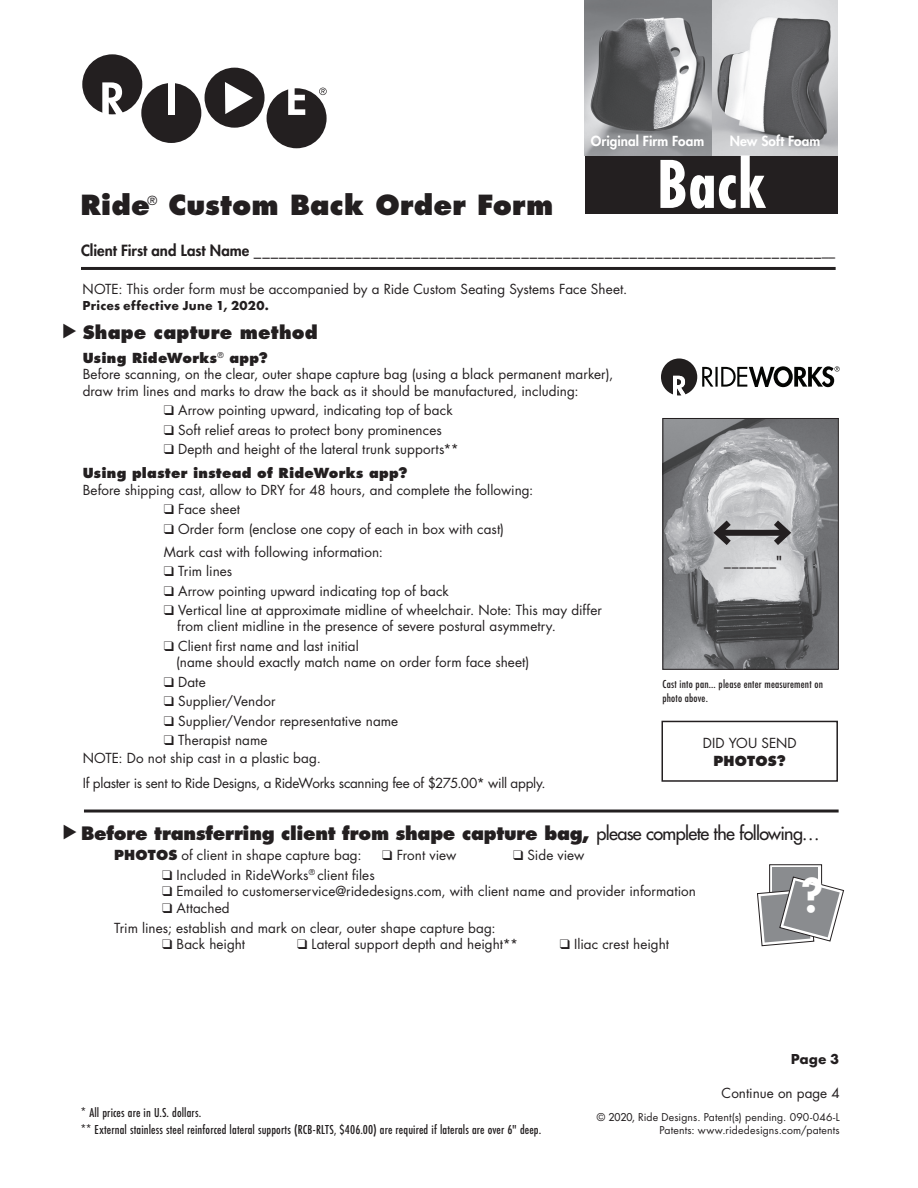
<style>
.page{position:relative;width:918px;height:1188px;background:#fff}
.page>*{position:absolute;margin:0;border:0;box-sizing:border-box;transform-origin:0 0}
.t1{font:700 72px "Futura PT Cond";color:#fff}
.t2{font:800 45px "Futura";color:#fff}
.t3{font:800 27px "Futura";letter-spacing:.01em;color:#231f20}
.t4{font:800 18px "Futura";letter-spacing:-.01em;color:#231f20}
.t5{font:800 18px "Futura";letter-spacing:.01em;color:#231f20}
.t6{font:15px "Futura";color:#231f20}
.t7{font:700 15px "Futura PT";color:#231f20}
.t8{font:13.5px/19.5px "Futura";letter-spacing:.005em;color:#231f20}
.t9{font:500 13.5px/16.2px "Futura PT Cond";letter-spacing:.01em;color:#231f20}
.t10{font:13.5px/24.9px "Futura";letter-spacing:-.015em;color:#231f20}
.t11{font:800 13.5px "Futura";letter-spacing:.02em;color:#231f20}
.t12{font:800 13.5px "Futura";color:#fff}
.t13{font:700 13.5px "Futura PT";letter-spacing:.02em;color:#231f20}
.t14{font:500 12px/14.4px "Futura PT Cond";letter-spacing:.015em;color:#231f20}
.t15{font:10.5px/12.6px "Futura";letter-spacing:.015em;color:#231f20;text-align:right}
.s1{font-weight:800}
.s2{font-size:13.5px}
.s3{font-weight:400}
.s4{font-style:inherit}
</style>
<div class="page">
<div style="left:141px;top:83px;width:60px;height:60px;background:#231f20;border-radius:50%"></div>
<div style="left:168px;top:82px;width:6px;height:33px;background:#fff"></div>
<div style="left:205px;top:68px;width:60px;height:60px;background:#231f20;border-radius:50%"></div>
<div style="left:267px;top:88px;width:60px;height:60px;background:#231f20;border-radius:50%"></div>
<svg style="left:288px;top:88px;width:17px;height:27px"></svg>
<div style="left:82px;top:54px;width:60px;height:60px;background:#231f20;border-radius:50%"></div>
<svg style="left:102px;top:82px;width:23px;height:33px"></svg>
<svg style="left:225px;top:82px;width:28px;height:32px"></svg>
<svg style="left:319px;top:88px;width:8px;height:7px"></svg>
<hr style="left:81px;top:267px;width:755px;height:3px;background:#231f20">
<div style="left:585px;top:156px;width:253px;height:58px;background:#231f20"></div>
<img style="left:585px;top:0;width:253px;height:155px">
<hr style="left:84px;top:810px;width:755px;height:3px;background:#231f20">
<div style="left:769px;top:865px;width:53px;height:52px;border:1px solid #231f20"></div>
<div style="left:773px;top:868px;width:45px;height:46px;background:#8a8c8f"></div>
<svg style="left:757px;top:877px;width:87px;height:69px"></svg>
<img style="left:664px;top:420px;width:173px;height:248px">
<div style="left:662px;top:418px;width:177px;height:252px;border:1px solid #231f20"></div>
<div style="left:718px;top:530px;width:69px;height:6px;background:#231f20"></div>
<svg style="left:709px;top:514px;width:28px;height:37px"></svg>
<svg style="left:767px;top:514px;width:29px;height:37px"></svg>
<svg style="left:661px;top:358px;width:179px;height:37px"></svg>
<div style="left:662px;top:721px;width:176px;height:61px;border:2px solid #231f20"></div>
<p class="t12" style="left:591px;top:132px;width:115px">Original Firm Foam</p>
<p class="t12" style="left:730px;top:132px;width:92px">New Soft Foam</p>
<h1 class="t1" style="left:657px;top:142px;width:111px">Back</h1>
<h3 class="t3" style="left:80px;top:188px;width:475px">Ride<sup>®</sup> Custom Back Order Form</h3>
<p class="t6" style="left:81px;top:240px;width:756px"><span class="s1">Client First and Last Name</span> ____________________________________________________________________<span class="s2">__</span></p>
<p class="t8" style="left:83px;top:279px;width:546px">NOTE: This order form must be accompanied by a Ride Custom Seating Systems Face Sheet.</p>
<p class="t13" style="left:83px;top:297px;width:188px">Prices effective June 1, 2020.</p>
<h3 class="t5" style="left:83px;top:321px;width:236px">Shape capture method</h3>
<p class="t8" style="left:83px;top:350px;width:532px;line-height:16.5px"><span class="s1">Using RideWorks</span><sup>®</sup> <span class="s1">app?<br></span>Before scanning, on the clear, outer shape capture bag (using a black permanent marker), draw trim lines and marks to draw the back as it should be manufactured, including:</p>
<p class="t8" style="left:178px;top:401px;width:282px">Arrow pointing upward, indicating top of back<br>Soft relief areas to protect bony prominences<br>Depth and height of the lateral trunk supports**</p>
<p class="t11" style="left:83px;top:465px;width:326px">Using plaster instead of RideWorks app?</p>
<p class="t8" style="left:178px;top:480px;width:357px;text-indent:-95px">Before shipping cast, allow to DRY for 48 hours, and complete the following:<br>Face sheet<br>Order form (enclose one copy of each in box with cast)</p>
<p class="t8" style="left:178px;top:542px;width:425px;text-indent:-14px">Mark cast with following information:<br>Trim lines<br>Arrow pointing upward indicating top of back<br>Vertical line at approximate midline of wheelchair. Note: This may differ</p>
<p class="t8" style="left:177px;top:617px;width:380px">from client midline in the presence of severe postural asymmetry.<br>Client first name and last initial</p>
<p class="t8" style="left:176px;top:652px;width:355px">(name should exactly match name on order form face sheet)<br>Date<br>Supplier/Vendor<br>Supplier/Vendor representative name<br>Therapist name</p>
<p class="t10" style="left:83px;top:746px;width:465px">NOTE: Do not ship cast in a plastic bag.<br>If plaster is sent to Ride Designs, a RideWorks scanning fee of $275.00* will apply.</p>
<p class="t8" style="left:724px;top:551px;width:60px">_______<span class="s1">"</span></p>
<p class="t14" style="left:662px;top:677px;width:162px">Cast into pan... please enter measurement on photo above.</p>
<p class="t8" style="left:703px;top:733px;width:95px">DID YOU SEND</p>
<p class="t11" style="left:714px;top:753px;width:74px">PHOTOS?</p>
<h3 class="t4" style="left:81px;top:822px;width:740px">Before transferring client from shape capture bag, <span class="s3">please complete the following…</span></h3>
<p class="t8" style="left:114px;top:845px;width:249px"><span class="s1">PHOTOS</span> of client in shape capture bag:</p>
<p class="t8" style="left:397px;top:845px;width:61px">Front view</p>
<p class="t8" style="left:528px;top:845px;width:59px">Side view</p>
<p class="t8" style="left:177px;top:866px;width:521px;line-height:16.5px">Included in RideWorks<sup>®</sup> client files<br>Emailed to customerservice@ridedesigns.com, with client name and provider information<br>Attached</p>
<p class="t8" style="left:177px;top:919px;width:321px;line-height:16.5px;text-indent:-62px">Trim lines; establish and mark on clear, outer shape capture bag:<br>Back height</p>
<h2 class="t2" style="left:801px;top:866px;width:23px">?</h2>
<p class="t8" style="left:312px;top:934px;width:208px">Lateral support depth and height**</p>
<p class="t8" style="left:574px;top:934px;width:97px">Iliac crest height</p>
<p class="t9" style="left:81px;top:1105px;width:462px">* All prices are in U.S. dollars.<br>** External stainless steel reinforced lateral supports (RCB-RLTS, $406.00) are required if laterals are over 6" deep.</p>
<p class="t7" style="left:791px;top:1049px;width:50px">Page 3</p>
<p class="t8" style="left:722px;top:1083px;width:120px">Continue on page 4</p>
<p class="t15" style="left:597px;top:1111px;width:244px"><span class="s4">© 2020,</span> Ride Designs. Patent(s) pending. 090-046-L<br>Patents: www.ridedesigns.com/patents</p>
</div>
